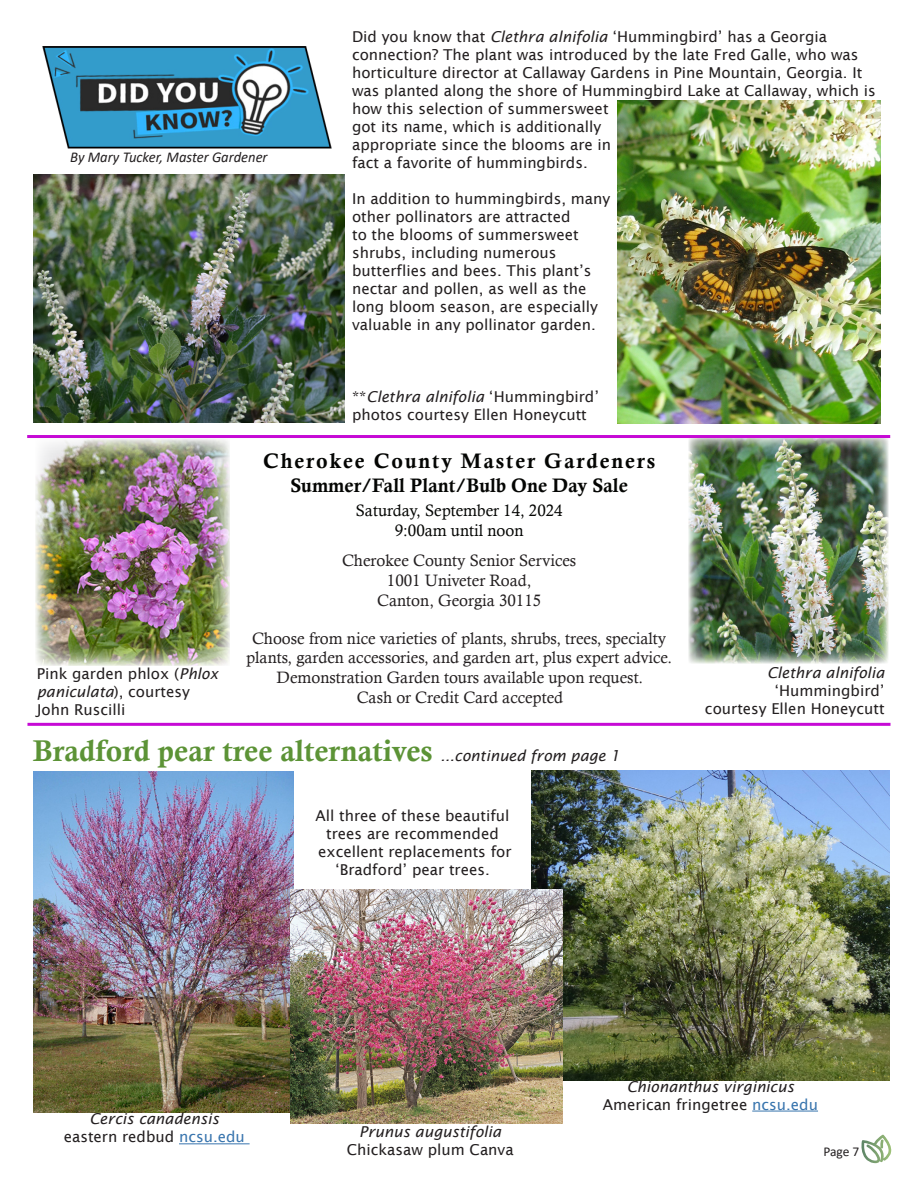
<style>
.page{position:relative;width:918px;height:1188px;background:#fff}
.page>*{position:absolute;margin:0;border:0;box-sizing:border-box;transform-origin:0 0}
.t1{font:30px "Calis MT Bol";color:#5c9336}
.t2{font:21px "Calis MT Bol";letter-spacing:.09em;color:#040503}
.t3{font:19.5px "Calis MT Bol";color:#040503}
.t4{font:16.5px/19.8px "Calisto";color:#231f20;text-align:center}
.t5{font:16.5px "Calisto";color:#040503}
.t6{font:15px/18px "Lucida Sans";color:#231f20}
.t7{font:italic 15px "Lucida Sans";color:#231f20}
.t8{font:italic 15px "Calibri";color:#231f20}
.Paragraph_Style_1{font:13.5px "Calibri";color:#231f20}
.s1{font-style:italic}
.s2{font-style:normal}
.s3{font-family:"Lucida Sans";font-style:italic;font-size:15px;color:#231f20}
.s4{color:#3975ae}
</style>
<div class="page">
<img style="left:689px;top:438px;width:199px;height:226px">
<img style="left:35px;top:439px;width:195px;height:227px">
<img style="left:42px;top:46px;width:290px;height:103px">
<svg style="left:861px;top:1134px;width:30px;height:30px"></svg>
<img style="left:33px;top:175px;width:312px;height:248px">
<img style="left:618px;top:100px;width:262px;height:323px">
<hr style="left:27px;top:435px;width:863px;height:3px;background:#c60ad5">
<hr style="left:27px;top:723px;width:864px;height:3px;background:#c60ad5">
<img style="left:532px;top:770px;width:357px;height:310px">
<hr style="left:752px;top:1111px;width:66px;height:1px;background:#3975ae">
<img style="left:33px;top:772px;width:260px;height:341px">
<hr style="left:179px;top:1143px;width:71px;height:1px;background:#3975ae">
<img style="left:291px;top:889px;width:272px;height:235px">
<p class="t8" style="left:70px;top:147px;width:199px">By Mary Tucker, Master Gardener</p>
<p class="t6" style="left:352px;top:27px;width:525px">Did you know that <span class="s1">Clethra alnifolia</span> ‘Hummingbird’ has a Georgia connection? The plant was introduced by the late Fred Galle, who was horticulture director at Callaway Gardens in Pine Mountain, Georgia. It was planted along the shore of Hummingbird Lake at Callaway, which is how this selection of summersweet<br>got its name, which is additionally<br>appropriate since the blooms are in<br>fact a favorite of hummingbirds.</p>
<p class="t6" style="left:352px;top:189px;width:260px">In addition to hummingbirds, many other pollinators are attracted<br>to the blooms of summersweet shrubs, including numerous butterflies and bees. This plant’s nectar and pollen, as well as the long bloom season, are especially valuable in any pollinator garden.</p>
<p class="t6" style="left:352px;top:387px;width:249px">**<span class="s1">Clethra alnifolia</span> ‘Hummingbird’ photos courtesy Ellen Honeycutt</p>
<p class="t6" style="left:37px;top:665px;width:183px">Pink garden phlox (<span class="s1">Phlox</span></p>
<p class="t7" style="left:37px;top:683px;width:155px">paniculata<span class="s2">), courtesy</span></p>
<p class="t6" style="left:37px;top:701px;width:90px">John Ruscilli</p>
<p class="t2" style="left:263px;top:449px;width:394px">Cherokee County Master Gardeners</p>
<p class="t3" style="left:291px;top:474px;width:339px">Summer/Fall Plant/Bulb One Day Sale</p>
<p class="t5" style="left:356px;top:501px;width:208px">Saturday, September 14, 2024</p>
<p class="t5" style="left:395px;top:520px;width:130px">9:00am until noon</p>
<p class="t4" style="left:342px;top:551px;width:236px">Cherokee County Senior Services</p>
<p class="t4" style="left:387px;top:570px;width:146px">1001 Univeter Road,</p>
<p class="t4" style="left:377px;top:590px;width:165px">Canton, Georgia 30115</p>
<p class="t4" style="left:246px;top:628px;width:427px">Choose from nice varieties of plants, shrubs, trees, specialty plants, garden accessories, and garden art, plus expert advice.</p>
<p class="t4" style="left:277px;top:668px;width:368px">Demonstration Garden tours available upon request.</p>
<p class="t4" style="left:357px;top:687px;width:208px">Cash or Credit Card accepted</p>
<p class="t1" style="left:33px;top:733px;width:589px">Bradford pear tree alternatives <span class="s3">...continued from page 1</span></p>
<p class="t6" style="left:315px;top:806px;width:196px;text-align:center">All three of these beautiful trees are recommended</p>
<p class="t6" style="left:318px;top:842px;width:195px;text-align:center">excellent replacements for ‘Bradford’ pear trees.</p>
<p class="t7" style="left:767px;top:664px;width:119px">Clethra alnifolia</p>
<p class="t6" style="left:775px;top:682px;width:112px">‘Hummingbird’</p>
<p class="t6" style="left:705px;top:700px;width:181px">courtesy Ellen Honeycutt</p>
<p class="t7" style="left:89px;top:1110px;width:131px">Cercis canadensis</p>
<p class="t6" style="left:64px;top:1128px;width:183px">eastern redbud <span class="s4">ncsu.edu</span></p>
<p class="t7" style="left:359px;top:1123px;width:144px">Prunus augustifolia</p>
<p class="t6" style="left:347px;top:1140px;width:168px">Chickasaw plum Canva</p>
<p class="t7" style="left:627px;top:1078px;width:169px">Chionanthus virginicus</p>
<p class="t6" style="left:603px;top:1095px;width:217px">American fringetree <span class="s4">ncsu.edu</span></p>
<p class="Paragraph_Style_1" style="left:823px;top:1142px;width:38px">Page 7</p>
</div>
